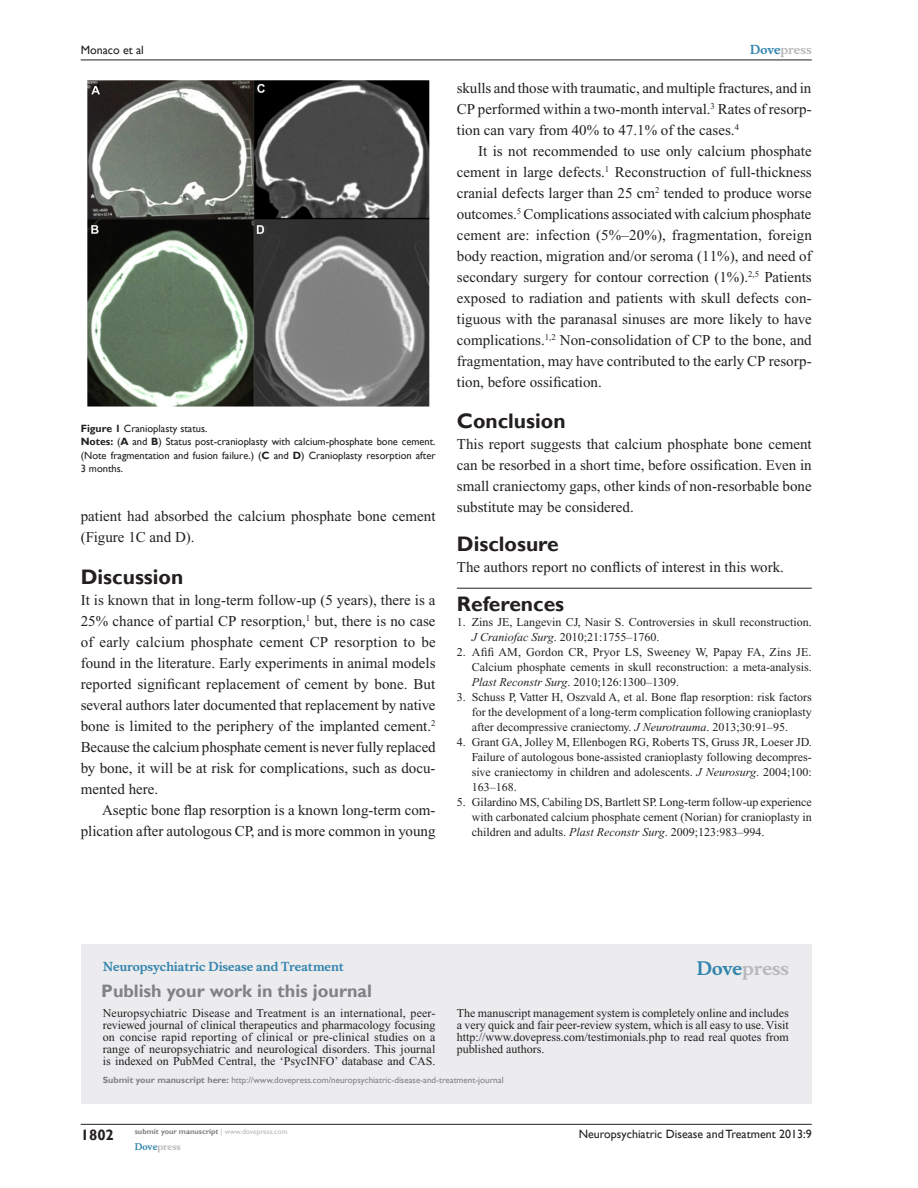
<style>
.page{position:relative;width:918px;height:1188px;background:#fff}
.page>*{position:absolute;margin:0;border:0;box-sizing:border-box;transform-origin:0 0}
.RefH{font:700 21px "Gill Sans";color:#231f20}
.PromBx-H1{font:700 18px "Gill Sans";color:#808285}
.PromBx-Brand{font:700 18px "Musee";color:#b8b9bc}
.Tx{font:15px/21px "Times New Roman";color:#231f20;text-align:justify}
.TxF{font:15px/21px "Times New Roman";color:#231f20;text-align:justify}
.RunFolio-V{font:700 15px "Gill Sans";color:#231f20}
.RefNL1{font:12px/15px "Times New Roman";color:#231f20;text-align:justify}
.PromBx-Tx{font:12px/12px "Times New Roman";color:#231f20;text-align:justify}
.RunF-V{font:12px "Gill Sans";color:#231f20}
.PromBx-JrnlName{font:700 12px "Musee";color:#3485ae}
.RunH-V{font:12px "Gill Sans";color:#231f20}
.RunH-Brand-V{font:700 12px "Musee";color:#b8b9bc}
.FC{font:10.5px/13.5px "Gill Sans";color:#231f20;text-align:justify}
.PromBx-SubmitMssWebA{font:9px "Gill Sans";color:#808285}
.RunF-Brand-V{font:700 9px "Musee";color:#b8b9bc}
.RunF-SubmityourMS-V{font:700 7.5px "Gill Sans";color:#808285}
.s1{font-weight:700}
.s2{color:#3485ae}
.s3{font-style:italic}
.s4{font-weight:400;color:#b8b9bc}
</style>
<div class="page">
<div style="left:81px;top:944px;width:731px;height:159px;background:#ececee"></div>
<hr style="left:81px;top:1124px;width:731px;height:1px;background:#231f20">
<hr style="left:81px;top:60px;width:731px;height:1px;background:#231f20">
<hr style="left:457px;top:588px;width:355px;height:1px;background:#231f20">
<img style="left:87px;top:81px;width:342px;height:326px">
<p class="RunH-V" style="left:81px;top:43px;width:65px">Monaco et al</p>
<p class="FC" style="left:81px;top:422px;width:128px"><span class="s1">Figure 1</span> Cranioplasty status.</p>
<p class="FC" style="left:81px;top:435px;width:356px"><span class="s1">Notes:</span> (<span class="s1">A</span> and <span class="s1">B</span>) Status post-cranioplasty with calcium-phosphate bone cement. (Note fragmentation and fusion failure.) (<span class="s1">C</span> and <span class="s1">D</span>) Cranioplasty resorption after 3 months.</p>
<p class="Tx" style="left:81px;top:506px;width:356px">patient had absorbed the calcium phosphate bone cement (Figure 1C and D).</p>
<h1 class="RefH" style="left:81px;top:565px;width:104px">Discussion</h1>
<p class="TxF" style="left:81px;top:590px;width:357px">It is known that in long-term follow-up (5 years), there is a 25% chance of partial CP resorption,<sup>1</sup> but, there is no case of early calcium phosphate cement CP resorption to be found in the literature. Early experiments in animal models reported significant replacement of cement by bone. But several authors later documented that replacement by native bone is limited to the periphery of the implanted cement.<sup>2<br></sup>Because the calcium phosphate cement is never fully replaced by bone, it will be at risk for complications, such as docu&shy;mented here.</p>
<p class="Tx" style="left:81px;top:800px;width:356px;text-align:right">Aseptic bone flap resorption is a known long-term com&shy;plication after autologous CP, and is more common in young</p>
<p class="RunH-Brand-V" style="left:750px;top:43px;width:63px"><span class="s2">Dove</span>press</p>
<p class="Tx" style="left:457px;top:77px;width:356px">skulls and those with traumatic, and multiple fractures, and in CP performed within a two-month interval.<sup>3</sup> Rates of resorp&shy;tion can vary from 40% to 47.1% of the cases.<sup>4</sup></p>
<p class="Tx" style="left:457px;top:140px;width:357px;text-indent:21px">It is not recommended to use only calcium phosphate cement in large defects.<sup>1</sup> Reconstruction of full-thickness cranial defects larger than 25 cm<sup>2</sup> tended to produce worse outcomes.<sup>5</sup> Complications associated with calcium phosphate cement are: infection (5%–20%), fragmentation, foreign body reaction, migration and/or seroma (11%), and need of secondary surgery for contour correction (1%).<sup>2,5</sup> Patients exposed to radiation and patients with skull defects con&shy;tiguous with the paranasal sinuses are more likely to have complications.<sup>1,2</sup> Non-consolidation of CP to the bone, and fragmentation, may have contributed to the early CP resorp&shy;tion, before ossification.</p>
<h1 class="RefH" style="left:457px;top:409px;width:110px">Conclusion</h1>
<p class="TxF" style="left:457px;top:434px;width:356px">This report suggests that calcium phosphate bone cement can be resorbed in a short time, before ossification. Even in small craniectomy gaps, other kinds of non-resorbable bone substitute may be considered.</p>
<h1 class="RefH" style="left:457px;top:532px;width:103px">Disclosure</h1>
<p class="TxF" style="left:457px;top:557px;width:329px">The authors report no conflicts of interest in this work.</p>
<p class="RefH" style="left:457px;top:592px;width:109px">References</p>
<p class="RefNL1" style="left:472px;top:615px;width:341px;text-indent:-15px">1. Zins JE, Langevin CJ, Nasir S. Controversies in skull reconstruction.<br><span class="s3">J Craniofac Surg</span>. 2010;21:1755–1760.</p>
<p class="RefNL1" style="left:472px;top:645px;width:341px;text-indent:-15px">2. Afifi AM, Gordon CR, Pryor LS, Sweeney W, Papay FA, Zins JE.<br>Calcium phosphate cements in skull reconstruction: a meta-analysis.<br><span class="s3">Plast Reconstr Surg</span>. 2010;126:1300–1309.</p>
<p class="RefNL1" style="left:472px;top:690px;width:341px;text-indent:-15px">3. Schuss P, Vatter H, Oszvald A, et al. Bone flap resorption: risk factors for the development of a long-term complication following cranioplasty after decompressive craniectomy. <span class="s3">J Neurotrauma</span>. 2013;30:91–95.</p>
<p class="RefNL1" style="left:472px;top:735px;width:341px;text-indent:-15px">4. Grant GA, Jolley M, Ellenbogen RG, Roberts TS, Gruss JR, Loeser JD.<br>Failure of autologous bone-assisted cranioplasty following decompres&shy;sive craniectomy in children and adolescents. <span class="s3">J Neurosurg</span>. 2004;100:<br>163–168.</p>
<p class="RefNL1" style="left:472px;top:795px;width:341px;text-indent:-15px">5. Gilardino MS, Cabiling DS, Bartlett SP. Long-term follow-up experience with carbonated calcium phosphate cement (Norian) for cranioplasty in children and adults. <span class="s3">Plast Reconstr Surg</span>. 2009;123:983–994.</p>
<p class="PromBx-JrnlName" style="left:103px;top:959px;width:243px">Neuropsychiatric Disease and Treatment</p>
<p class="PromBx-H1" style="left:101px;top:980px;width:272px">Publish your work in this journal</p>
<p class="PromBx-Brand" style="left:697px;top:958px;width:94px"><span class="s2">Dove</span>press</p>
<p class="PromBx-Tx" style="left:103px;top:1007px;width:334px">Neuropsychiatric Disease and Treatment is an international, peer&shy;reviewed journal of clinical therapeutics and pharmacology focusing on concise rapid reporting of clinical or pre-clinical studies on a range of neuropsychiatric and neurological disorders. This journal is indexed on PubMed Central, the ‘PsycINFO’ database and CAS.</p>
<p class="PromBx-Tx" style="left:457px;top:1007px;width:333px">The manuscript management system is completely online and includes a very quick and fair peer-review system, which is all easy to use. Visit http://www.dovepress.com/testimonials.php to read real quotes from published authors.</p>
<p class="PromBx-SubmitMssWebA" style="left:103px;top:1075px;width:402px"><span class="s1">Submit your manuscript here:</span> http://www.dovepress.com/neuropsychiatric-disease-and-treatment-journal</p>
<p class="RunFolio-V" style="left:81px;top:1126px;width:35px">1802</p>
<p class="RunF-SubmityourMS-V" style="left:135px;top:1127px;width:154px">submit your manuscript <span class="s4">| www.dovepress.com</span></p>
<p class="RunF-Brand-V" style="left:135px;top:1141px;width:48px"><span class="s2">Dove</span>press</p>
<p class="RunF-V" style="left:579px;top:1127px;width:235px">Neuropsychiatric Disease and Treatment 2013:9</p>
</div>
